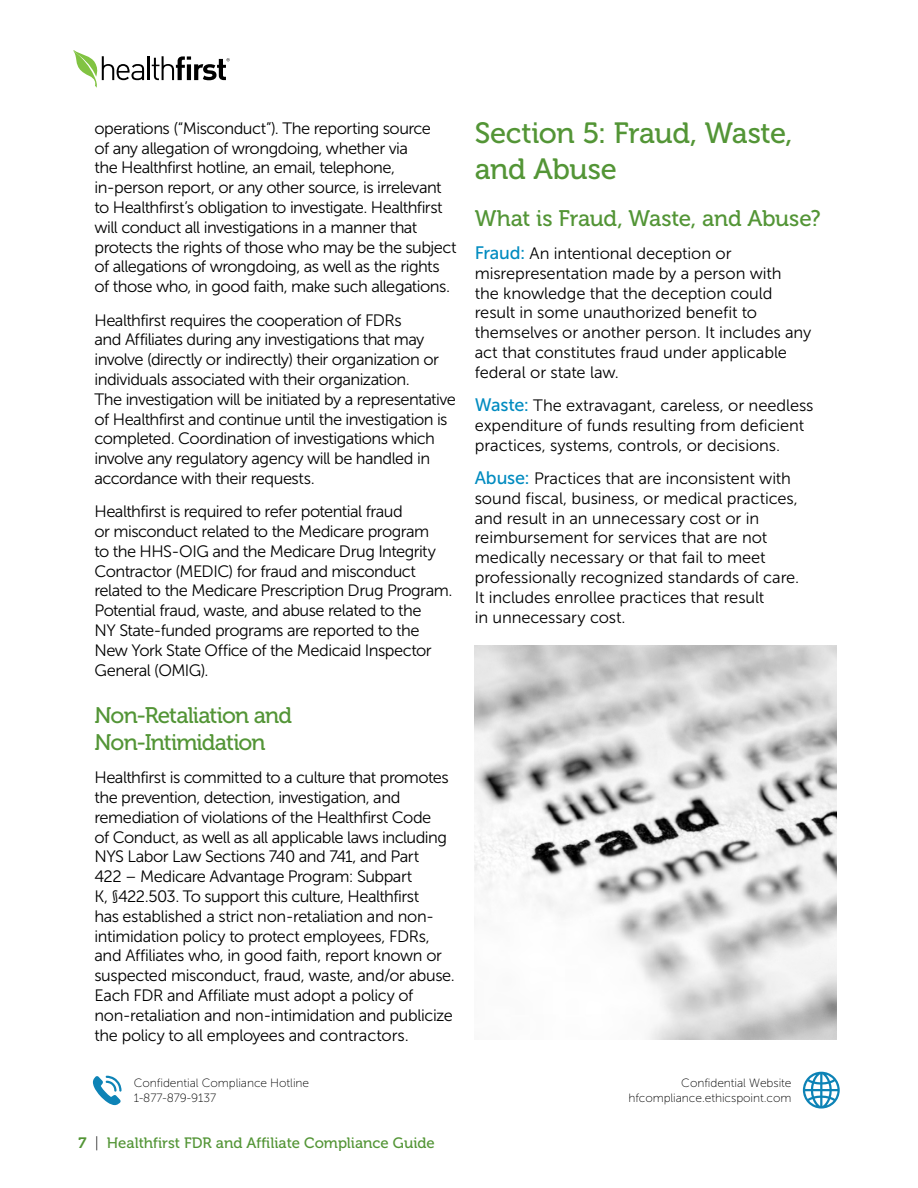
<style>
.page{position:relative;width:918px;height:1188px;background:#fff}
.page>*{position:absolute;margin:0;border:0;box-sizing:border-box;transform-origin:0 0}
.t1{font:29.25px/35.1px "Museo 500";letter-spacing:-.015em;color:#539536}
.t2{font:22.5px/27px "Museo 500";letter-spacing:-.035em;color:#539536}
.t3{font:22.5px "Museo 500";letter-spacing:-.01em;color:#539536}
.t4{font:16.5px/19.8px "Museo Sans 300";letter-spacing:-.03em;color:#000}
.t5{font:16.5px/19.8px "Museo Sans 300";letter-spacing:-.005em;color:#000}
.t6{font:15px "Museo 500";color:#539536}
.t7{font:12px/14.9px "Museo Sans 100";letter-spacing:-.005em;color:#000}
.s1{font-family:"Museo Sans 500";font-size:18px;color:#008bc0}
.s2{font-family:"Museo 700"}
.s3{font-family:"Museo 100";color:#000}
</style>
<div class="page">
<svg style="left:93px;top:1076px;width:29px;height:29px"></svg>
<svg style="left:803px;top:1072px;width:37px;height:37px"></svg>
<svg style="left:73px;top:50px;width:71px;height:38px"></svg>
<hr style="left:148px;top:56px;width:2px;height:24px;background:#000">
<svg style="left:152px;top:56px;width:78px;height:24px"></svg>
<img style="left:475px;top:646px;width:362px;height:394px">
<p class="t4" style="left:94px;top:118px;width:364px">operations (“Misconduct”). The reporting source<br>of any allegation of wrongdoing, whether via<br>the Healthfirst hotline, an email, telephone, in-person report, or any other source, is irrelevant to Healthfirst’s obligation to investigate. Healthfirst will conduct all investigations in a manner that protects the rights of those who may be the subject of allegations of wrongdoing, as well as the rights of those who, in good faith, make such allegations.</p>
<p class="t4" style="left:94px;top:310px;width:363px">Healthfirst requires the cooperation of FDRs<br>and Affiliates during any investigations that may involve (directly or indirectly) their organization or individuals associated with their organization.<br>The investigation will be initiated by a representative of Healthfirst and continue until the investigation is completed. Coordination of investigations which involve any regulatory agency will be handled in accordance with their requests.</p>
<p class="t4" style="left:94px;top:502px;width:359px">Healthfirst is required to refer potential fraud<br>or misconduct related to the Medicare program<br>to the HHS-OIG and the Medicare Drug Integrity Contractor (MEDIC) for fraud and misconduct related to the Medicare Prescription Drug Program.<br>Potential fraud, waste, and abuse related to the<br>NY State-funded programs are reported to the New York State Office of the Medicaid Inspector General (OMIG).</p>
<h2 class="t2" style="left:94px;top:702px;width:199px">Non-Retaliation and<br>Non-Intimidation</h2>
<p class="t4" style="left:94px;top:768px;width:362px">Healthfirst is committed to a culture that promotes the prevention, detection, investigation, and remediation of violations of the Healthfirst Code<br>of Conduct, as well as all applicable laws including NYS Labor Law Sections 740 and 741, and Part<br>422 – Medicare Advantage Program: Subpart<br>K, §422.503. To support this culture, Healthfirst<br>has established a strict non-retaliation and non&shy;intimidation policy to protect employees, FDRs, and Affiliates who, in good faith, report known or suspected misconduct, fraud, waste, and/or abuse.<br>Each FDR and Affiliate must adopt a policy of non-retaliation and non-intimidation and publicize the policy to all employees and contractors.</p>
<h1 class="t1" style="left:475px;top:116px;width:319px">Section 5: Fraud, Waste, and Abuse</h1>
<h2 class="t3" style="left:475px;top:206px;width:347px">What is Fraud, Waste, and Abuse?</h2>
<p class="t5" style="left:475px;top:244px;width:338px"><span class="s1">Fraud:</span> An intentional deception or misrepresentation made by a person with<br>the knowledge that the deception could result in some unauthorized benefit to themselves or another person. It includes any act that constitutes fraud under applicable federal or state law.</p>
<p class="t5" style="left:475px;top:396px;width:340px"><span class="s1">Waste:</span> The extravagant, careless, or needless expenditure of funds resulting from deficient practices, systems, controls, or decisions.</p>
<p class="t5" style="left:475px;top:469px;width:326px"><span class="s1">Abuse:</span> Practices that are inconsistent with sound fiscal, business, or medical practices, and result in an unnecessary cost or in reimbursement for services that are not medically necessary or that fail to meet professionally recognized standards of care.<br>It includes enrollee practices that result<br>in unnecessary cost.</p>
<p class="t7" style="left:134px;top:1076px;width:177px">Confidential Compliance Hotline<br>1-877-879-9137</p>
<p class="t7" style="left:628px;top:1076px;width:165px;text-align:right">Confidential Website hfcompliance.ethicspoint.com</p>
<p class="t6" style="left:79px;top:1134px;width:358px"><span class="s2">7</span> <span class="s3">|</span> Healthfirst FDR and Affiliate Compliance Guide</p>
</div>
